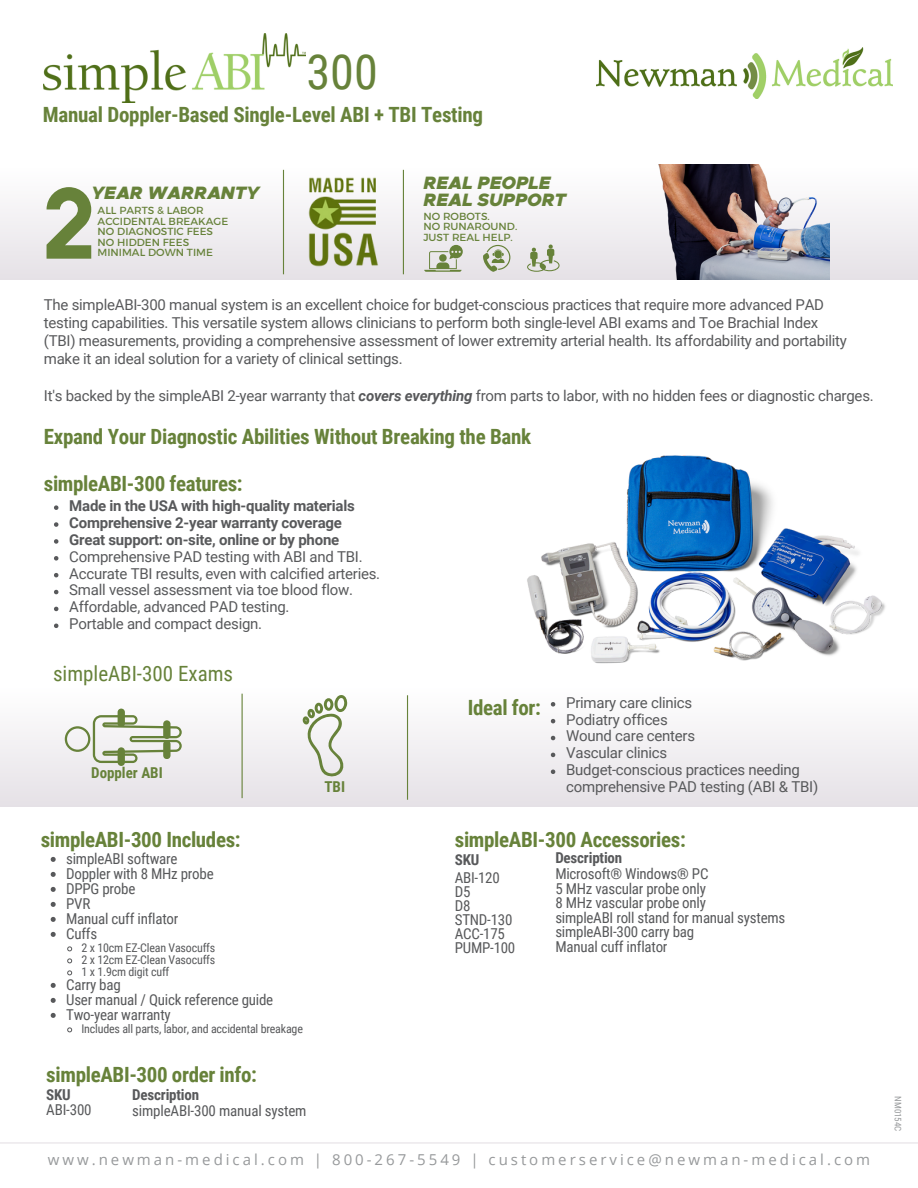
<style>
.page{position:relative;width:918px;height:1188px;background:#fff}
.page>*{position:absolute;margin:0;border:0;box-sizing:border-box;transform-origin:0 0}
.t1{font:48.3px "Roboto Condensed";color:#67823a}
.t2{font:700 21px "Roboto Condensed";letter-spacing:-.015em;color:#67823a}
.t3{font:21px "Roboto Condensed";color:#67823a}
.t4{font:italic 900 18px/16.8px "Metropolis";color:#67823a}
.t5{font:15px/18px "Roboto";letter-spacing:-.015em;color:#58595b}
.t6{font:15px/14px "Roboto Condensed";letter-spacing:-.015em;color:#58595b}
.t7{font:700 15px "Roboto";letter-spacing:-.015em;color:#58595b}
.t8{font:15px "Open Sans";letter-spacing:.2em;color:#97999b}
.t9{font:700 15px "Roboto Condensed";letter-spacing:-.01em;color:#58595b}
.t10{font:700 15px "Roboto Condensed";color:#67823a}
.t11{font:12px "Roboto Condensed";letter-spacing:-.015em;color:#58595b}
.t12{font:10.5px "Kief Montaser Regular";color:#67823a}
.t13{font:9px "Roboto Condensed";color:#97999b}
.s1{font-weight:700;font-style:italic}
</style>
<div class="page">
<img style="left:596px;top:48px;width:296px;height:50px">
<div style="left:0;top:686px;width:918px;height:120px;background:linear-gradient(to bottom,#fff,#e6e2e7)"></div>
<svg style="left:65px;top:709px;width:117px;height:57px"></svg>
<svg style="left:302px;top:695px;width:45px;height:81px"></svg>
<hr style="left:242px;top:694px;width:1px;height:104px;background:#67823a">
<svg style="left:551px;top:702px;width:4px;height:5px"></svg>
<svg style="left:551px;top:719px;width:4px;height:4px"></svg>
<svg style="left:551px;top:736px;width:4px;height:4px"></svg>
<svg style="left:551px;top:753px;width:4px;height:4px"></svg>
<svg style="left:551px;top:770px;width:4px;height:4px"></svg>
<hr style="left:407px;top:695px;width:1px;height:105px;background:#67823a">
<div style="left:0;top:165px;width:918px;height:114px;background:linear-gradient(to bottom,#fff,#e5e1e6)"></div>
<img style="left:303px;top:173px;width:80px;height:99px">
<svg style="left:424px;top:245px;width:39px;height:27px"></svg>
<svg style="left:483px;top:245px;width:27px;height:27px"></svg>
<svg style="left:527px;top:245px;width:33px;height:27px"></svg>
<hr style="left:283px;top:170px;width:1px;height:104px;background:#67823a">
<hr style="left:403px;top:170px;width:1px;height:104px;background:#67823a">
<svg style="left:47px;top:187px;width:44px;height:72px"></svg>
<img style="left:527px;top:455px;width:358px;height:209px">
<hr style="left:0;top:1142px;width:918px;height:2px;background:#e5e1e6">
<img style="left:658px;top:165px;width:171px;height:115px">
<img style="left:44px;top:34px;width:262px;height:68px">
<svg style="left:54px;top:505px;width:4px;height:5px"></svg>
<svg style="left:54px;top:522px;width:4px;height:5px"></svg>
<svg style="left:54px;top:539px;width:4px;height:5px"></svg>
<svg style="left:54px;top:556px;width:4px;height:5px"></svg>
<svg style="left:54px;top:573px;width:4px;height:4px"></svg>
<svg style="left:54px;top:590px;width:4px;height:4px"></svg>
<svg style="left:54px;top:607px;width:4px;height:4px"></svg>
<svg style="left:54px;top:624px;width:4px;height:4px"></svg>
<svg style="left:51px;top:857px;width:5px;height:5px"></svg>
<svg style="left:51px;top:872px;width:5px;height:5px"></svg>
<svg style="left:51px;top:887px;width:5px;height:5px"></svg>
<svg style="left:51px;top:902px;width:5px;height:5px"></svg>
<svg style="left:51px;top:917px;width:5px;height:5px"></svg>
<svg style="left:51px;top:932px;width:5px;height:5px"></svg>
<svg style="left:67px;top:946px;width:6px;height:6px"></svg>
<svg style="left:67px;top:958px;width:6px;height:6px"></svg>
<svg style="left:67px;top:970px;width:6px;height:6px"></svg>
<svg style="left:51px;top:983px;width:5px;height:5px"></svg>
<svg style="left:51px;top:998px;width:5px;height:5px"></svg>
<svg style="left:51px;top:1013px;width:5px;height:5px"></svg>
<svg style="left:67px;top:1027px;width:6px;height:6px"></svg>
<p class="t1" style="left:307px;top:44px;width:73px">300</p>
<p class="t2" style="left:43px;top:102px;width:442px">Manual Doppler-Based Single-Level ABI + TBI Testing</p>
<h4 class="t4" style="left:92px;top:186px;width:169px">YEAR WARRANTY</h4>
<p class="t4" style="left:423px;top:175px;width:144px">REAL PEOPLE<br>REAL SUPPORT</p>
<p class="t12" style="left:423px;top:210px;width:68px">NO ROBOTS.</p>
<p class="t12" style="left:423px;top:220px;width:95px">NO RUNAROUND.</p>
<p class="t12" style="left:423px;top:231px;width:91px">JUST REAL HELP.</p>
<p class="t12" style="left:98px;top:204px;width:108px">ALL PARTS &amp; LABOR</p>
<p class="t12" style="left:98px;top:215px;width:132px">ACCIDENTAL BREAKAGE</p>
<p class="t12" style="left:98px;top:225px;width:117px">NO DIAGNOSTIC FEES</p>
<p class="t12" style="left:98px;top:236px;width:93px">NO HIDDEN FEES</p>
<p class="t12" style="left:98px;top:246px;width:117px">MINIMAL DOWN TIME</p>
<p class="t5" style="left:44px;top:296px;width:805px">The simpleABI-300 manual system is an excellent choice for budget-conscious practices that require more advanced PAD testing capabilities. This versatile system allows clinicians to perform both single-level ABI exams and Toe Brachial Index (TBI) measurements, providing a comprehensive assessment of lower extremity arterial health. Its affordability and portability make it an ideal solution for a variety of clinical settings.</p>
<p class="t5" style="left:44px;top:386px;width:831px">It's backed by the simpleABI 2-year warranty that <span class="s1">covers everything</span> from parts to labor, with no hidden fees or diagnostic charges.</p>
<p class="t2" style="left:44px;top:425px;width:489px">Expand Your Diagnostic Abilities Without Breaking the Bank</p>
<p class="t2" style="left:44px;top:471px;width:200px">simpleABI-300 features:</p>
<h2 class="t7" style="left:69px;top:497px;width:287px">Made in the USA with high-quality materials</h2>
<p class="t7" style="left:69px;top:514px;width:274px">Comprehensive 2-year warranty coverage</p>
<h2 class="t7" style="left:69px;top:531px;width:271px">Great support: on-site, online or by phone</h2>
<p class="t5" style="left:69px;top:548px;width:295px">Comprehensive PAD testing with ABI and TBI.</p>
<p class="t5" style="left:69px;top:564px;width:312px">Accurate TBI results, even with calcified arteries.</p>
<p class="t5" style="left:69px;top:581px;width:285px">Small vessel assessment via toe blood flow.</p>
<p class="t5" style="left:69px;top:598px;width:222px">Affordable, advanced PAD testing.</p>
<p class="t5" style="left:69px;top:615px;width:194px">Portable and compact design.</p>
<h2 class="t3" style="left:53px;top:662px;width:182px">simpleABI-300 Exams</h2>
<p class="t10" style="left:91px;top:764px;width:73px">Doppler ABI</p>
<p class="t2" style="left:41px;top:827px;width:202px">simpleABI-300 Includes:</p>
<h5 class="t6" style="left:66px;top:852px;width:113px">simpleABI software</h5>
<p class="t6" style="left:66px;top:867px;width:149px">Doppler with 8 MHz probe</p>
<h2 class="t6" style="left:66px;top:882px;width:71px">DPPG probe</h2>
<p class="t6" style="left:66px;top:897px;width:26px">PVR</p>
<p class="t6" style="left:66px;top:912px;width:114px">Manual cuff inflator</p>
<p class="t6" style="left:66px;top:927px;width:33px">Cuffs</p>
<p class="t11" style="left:81px;top:941px;width:135px">2 x 10cm EZ-Clean Vasocuffs</p>
<p class="t11" style="left:81px;top:953px;width:135px">2 x 12cm EZ-Clean Vasocuffs</p>
<h2 class="t11" style="left:81px;top:965px;width:89px">1 x 1.9cm digit cuff</h2>
<p class="t6" style="left:66px;top:978px;width:56px">Carry bag</p>
<p class="t6" style="left:66px;top:993px;width:209px">User manual / Quick reference guide</p>
<p class="t6" style="left:66px;top:1008px;width:106px">Two-year warranty</p>
<p class="t11" style="left:81px;top:1022px;width:223px">Includes all parts, labor, and accidental breakage</p>
<p class="t2" style="left:46px;top:1062px;width:212px">simpleABI-300 order info:</p>
<h3 class="t9" style="left:46px;top:1086px;width:26px">SKU</h3>
<p class="t9" style="left:132px;top:1086px;width:68px">Description</p>
<p class="t6" style="left:46px;top:1103px;width:47px">ABI-300</p>
<p class="t6" style="left:132px;top:1104px;width:176px">simpleABI-300 manual system</p>
<h1 class="t10" style="left:324px;top:778px;width:22px">TBI</h1>
<p class="t2" style="left:468px;top:695px;width:75px">Ideal for:</p>
<p class="t5" style="left:566px;top:694px;width:128px">Primary care clinics</p>
<p class="t5" style="left:566px;top:710px;width:103px">Podiatry offices</p>
<h4 class="t5" style="left:566px;top:727px;width:130px">Wound care centers</h4>
<p class="t5" style="left:566px;top:744px;width:103px">Vascular clinics</p>
<p class="t5" style="left:566px;top:762px;width:254px;line-height:16.8px">Budget-conscious practices needing comprehensive PAD testing (ABI &amp; TBI)</p>
<p class="t2" style="left:455px;top:827px;width:232px">simpleABI-300 Accessories:</p>
<p class="t6" style="left:455px;top:871px;width:47px">ABI-120<br>D5</p>
<p class="t6" style="left:455px;top:899px;width:62px">D8<br>STND-130<br>ACC-175<br>PUMP-100</p>
<h2 class="t9" style="left:455px;top:851px;width:26px">SKU</h2>
<p class="t9" style="left:555px;top:849px;width:68px">Description</p>
<p class="t6" style="left:555px;top:867px;width:155px">Microsoft® Windows® PC</p>
<p class="t6" style="left:555px;top:882px;width:152px">5 MHz vascular probe only</p>
<p class="t6" style="left:555px;top:896px;width:152px">8 MHz vascular probe only</p>
<p class="t6" style="left:555px;top:911px;width:231px">simpleABI roll stand for manual systems</p>
<p class="t6" style="left:555px;top:925px;width:140px">simpleABI-300 carry bag</p>
<p class="t6" style="left:555px;top:940px;width:114px">Manual cuff inflator</p>
<p class="t8" style="left:48px;top:1149px;width:824px">www.newman-medical.com | 800-267-5549 | customerservice@newman-medical.com</p>
<h5 class="t13" style="left:903px;top:1096px;width:37px;rotate:90deg">NM0154C</h5>
</div>
